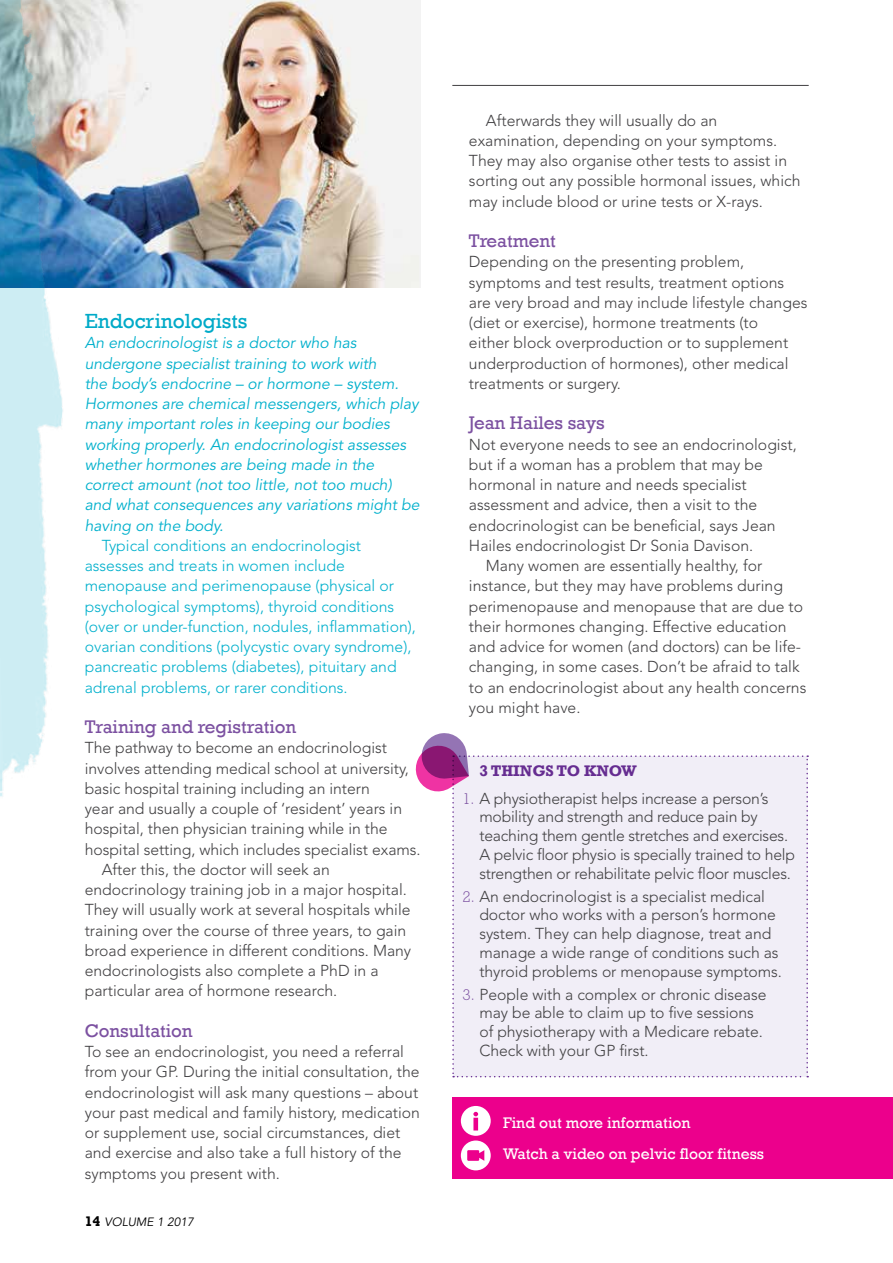
<style>
.page{position:relative;width:893px;height:1263px;background:#fff}
.page>*{position:absolute;margin:0;border:0;box-sizing:border-box;transform-origin:0 0}
.t1{font:21px "Rockwell";letter-spacing:-.005em;color:#00aac8}
.t2{font:18.75px "Rockwell";letter-spacing:-.005em;color:#7c51a1}
.t3{font:300 15.75px/20.2px "Avenir LT Std";color:#414042}
.t4{font:italic 15.75px/20.2px "Avenir LT Std";letter-spacing:-.005em;color:#00b0cc}
.t5{font:300 15.75px/20.2px "Avenir LT Std";color:#00b0cc}
.t6{font:15.75px/31.5px "Rockwell";color:#fff}
.t7{font:700 15.75px "Rockwell";letter-spacing:-.005em;color:#662d91}
.t8{font:italic 12px "Avenir LT Std";color:#000}
.s1{font-family:"Rockwell";font-weight:700;font-style:normal;font-size:14.25px}
.s2{font-family:"Rockwell Std";color:#7c51a1}
</style>
<div class="page">
<hr style="left:452px;top:85px;width:357px;height:1px;background:#414042">
<img style="left:74px;top:0;width:347px;height:288px">
<img style="left:0;top:0;width:74px;height:797px">
<div style="left:452px;top:1098px;width:441px;height:81px;background:#ec008c"></div>
<svg style="left:415px;top:733px;width:393px;height:344px"></svg>
<svg style="left:461px;top:1106px;width:30px;height:64px"></svg>
<h1 class="t1" style="left:85px;top:309px;width:164px">Endocrinologists</h1>
<p class="t4" style="left:85px;top:333px;width:336px">An endocrinologist is a doctor who has undergone specialist training to work with<br>the body’s endocrine – or hormone – system.<br>Hormones are chemical messengers, which play many important roles in keeping our bodies working properly. An endocrinologist assesses whether hormones are being made in the correct amount (not too little, not too much) and what consequences any variations might be having on the body.</p>
<p class="t5" style="left:85px;top:535px;width:333px;text-indent:17px">Typical conditions an endocrinologist assesses and treats in women include menopause and perimenopause (physical or psychological symptoms), thyroid conditions (over or under-function, nodules, inflammation), ovarian conditions (polycystic ovary syndrome), pancreatic problems (diabetes), pituitary and adrenal problems, or rarer conditions.</p>
<p class="t2" style="left:85px;top:716px;width:213px">Training and registration</p>
<p class="t3" style="left:85px;top:738px;width:304px">The pathway to become an endocrinologist</p>
<p class="t3" style="left:85px;top:758px;width:326px">involves attending medical school at university,</p>
<p class="t3" style="left:85px;top:778px;width:287px">basic hospital training including an intern</p>
<p class="t3" style="left:85px;top:799px;width:319px">year and usually a couple of ‘resident’ years in</p>
<p class="t3" style="left:85px;top:819px;width:304px">hospital, then physician training while in the</p>
<p class="t3" style="left:85px;top:839px;width:337px">hospital setting, which includes specialist exams.</p>
<p class="t3" style="left:102px;top:859px;width:230px">After this, the doctor will seek an</p>
<p class="t3" style="left:85px;top:880px;width:324px">endocrinology training job in a major hospital.</p>
<p class="t3" style="left:85px;top:900px;width:327px">They will usually work at several hospitals while</p>
<p class="t3" style="left:85px;top:920px;width:323px">training over the course of three years, to gain</p>
<p class="t3" style="left:85px;top:940px;width:328px">broad experience in different conditions. Many</p>
<p class="t3" style="left:85px;top:961px;width:295px">endocrinologists also complete a PhD in a</p>
<p class="t3" style="left:85px;top:981px;width:254px">particular area of hormone research.</p>
<p class="t2" style="left:85px;top:1020px;width:109px">Consultation</p>
<p class="t3" style="left:85px;top:1042px;width:337px">To see an endocrinologist, you need a referral from your GP. During the initial consultation, the endocrinologist will ask many questions – about your past medical and family history, medication or supplement use, social circumstances, diet and exercise and also take a full history of the symptoms you present with.</p>
<p class="t8" style="left:85px;top:1215px;width:111px"><span class="s1">14</span> VOLUME 1 2017</p>
<p class="t3" style="left:469px;top:110px;width:333px;text-indent:17px">Afterwards they will usually do an examination, depending on your symptoms.<br>They may also organise other tests to assist in sorting out any possible hormonal issues, which may include blood or urine tests or X-rays.</p>
<p class="t2" style="left:469px;top:230px;width:88px">Treatment</p>
<p class="t3" style="left:469px;top:252px;width:340px">Depending on the presenting problem, symptoms and test results, treatment options are very broad and may include lifestyle changes (diet or exercise), hormone treatments (to<br>either block overproduction or to supplement underproduction of hormones), other medical treatments or surgery.</p>
<p class="t2" style="left:469px;top:412px;width:137px">Jean Hailes says</p>
<p class="t3" style="left:469px;top:434px;width:329px">Not everyone needs to see an endocrinologist,</p>
<p class="t3" style="left:469px;top:454px;width:295px">but if a woman has a problem that may be</p>
<p class="t3" style="left:469px;top:475px;width:279px">hormonal in nature and needs specialist</p>
<p class="t3" style="left:469px;top:495px;width:290px">assessment and advice, then a visit to the</p>
<p class="t3" style="left:469px;top:515px;width:308px">endocrinologist can be beneficial, says Jean</p>
<p class="t3" style="left:469px;top:535px;width:286px">Hailes endocrinologist Dr Sonia Davison.</p>
<p class="t3" style="left:486px;top:556px;width:278px">Many women are essentially healthy, for</p>
<p class="t3" style="left:469px;top:576px;width:315px">instance, but they may have problems during</p>
<p class="t3" style="left:469px;top:596px;width:336px">perimenopause and menopause that are due to</p>
<p class="t3" style="left:469px;top:616px;width:319px">their hormones changing. Effective education</p>
<p class="t3" style="left:469px;top:637px;width:334px">and advice for women (and doctors) can be life-</p>
<p class="t3" style="left:469px;top:657px;width:332px">changing, in some cases. Don’t be afraid to talk</p>
<p class="t3" style="left:469px;top:677px;width:339px">to an endocrinologist about any health concerns</p>
<p class="t3" style="left:469px;top:697px;width:113px">you might have.</p>
<p class="t7" style="left:479px;top:761px;width:159px">3 THINGS TO KNOW</p>
<p class="t3" style="left:479px;top:789px;width:317px;line-height:18.8px;text-indent:-17px"><span class="s2">1.</span> A physiotherapist helps increase a person’s mobility and strength and reduce pain by teaching them gentle stretches and exercises.<br>A pelvic floor physio is specially trained to help strengthen or rehabilitate pelvic floor muscles.</p>
<p class="t3" style="left:479px;top:887px;width:304px;line-height:18.8px;text-indent:-17px"><span class="s2">2.</span> An endocrinologist is a specialist medical doctor who works with a person’s hormone system. They can help diagnose, treat and manage a wide range of conditions such as thyroid problems or menopause symptoms.</p>
<p class="t3" style="left:479px;top:985px;width:289px;line-height:18.8px;text-indent:-17px"><span class="s2">3.</span> People with a complex or chronic disease may be able to claim up to five sessions of physiotherapy with a Medicare rebate.<br>Check with your GP first.</p>
<p class="t6" style="left:503px;top:1107px;width:263px">Find out more information<br>Watch a video on pelvic floor fitness</p>
</div>
